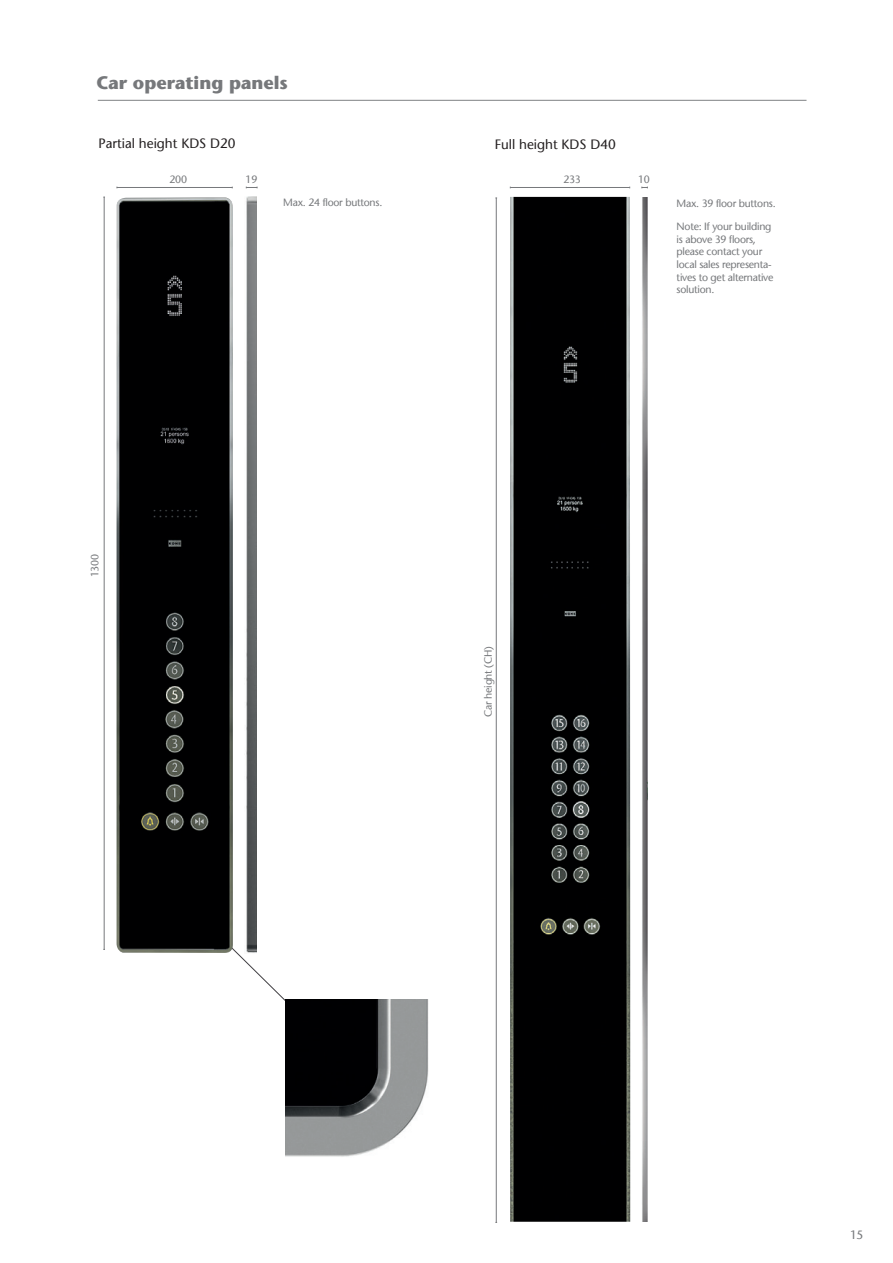
<style>
.page{position:relative;width:893px;height:1263px;background:#fff}
.page>*{position:absolute;margin:0;border:0;box-sizing:border-box;transform-origin:0 0}
.t1{font:700 18px "Stone Sans";color:#76787b}
.t2{font:13.5px "Stone Sans";color:#231f20}
.t3{font:12px "Stone Sans";color:#76787b}
.t4{font:10.5px/12.6px "Stone Sans";letter-spacing:-.025em;color:#76787b}
</style>
<div class="page">
<hr style="left:98px;top:100px;width:708px;height:1px;background:#808285">
<hr style="left:496px;top:198px;width:1px;height:1024px;background:#76787b">
<hr style="left:117px;top:187px;width:115px;height:1px;background:#76787b">
<hr style="left:104px;top:197px;width:1px;height:752px;background:#76787b">
<svg style="left:246px;top:187px;width:12px;height:1px"></svg>
<hr style="left:510px;top:187px;width:120px;height:1px;background:#76787b">
<img style="left:246px;top:197px;width:11px;height:746px">
<svg style="left:233px;top:943px;width:66px;height:58px"></svg>
<img style="left:642px;top:197px;width:5px;height:1025px">
<img style="left:117px;top:198px;width:116px;height:755px">
<img style="left:510px;top:197px;width:120px;height:1025px">
<img style="left:285px;top:1000px;width:144px;height:157px">
<h1 class="t1" style="left:96px;top:72px;width:193px">Car operating panels</h1>
<p class="t2" style="left:99px;top:135px;width:139px">Partial height KDS D20</p>
<p class="t2" style="left:495px;top:136px;width:123px">Full height KDS D40</p>
<p class="t4" style="left:170px;top:173px;width:19px">200</p>
<p class="t4" style="left:638px;top:173px;width:13px">10</p>
<p class="t4" style="left:246px;top:173px;width:13px">19</p>
<p class="t4" style="left:563px;top:173px;width:19px">233</p>
<p class="t4" style="left:89px;top:577px;width:25px;rotate:-90deg">1300</p>
<p class="t4" style="left:283px;top:196px;width:101px">Max. 24 floor buttons.</p>
<p class="t4" style="left:677px;top:193px;width:101px;line-height:22.6px">Max. 39 floor buttons.<br>Note: If your building</p>
<p class="t4" style="left:677px;top:233px;width:98px">is above 39 floors, please contact your local sales representa&shy;tives to get alternative solution.</p>
<p class="t4" style="left:482px;top:717px;width:72px;rotate:-90deg">Car height (CH)</p>
<p class="t3" style="left:850px;top:1227px;width:15px">15</p>
</div>
